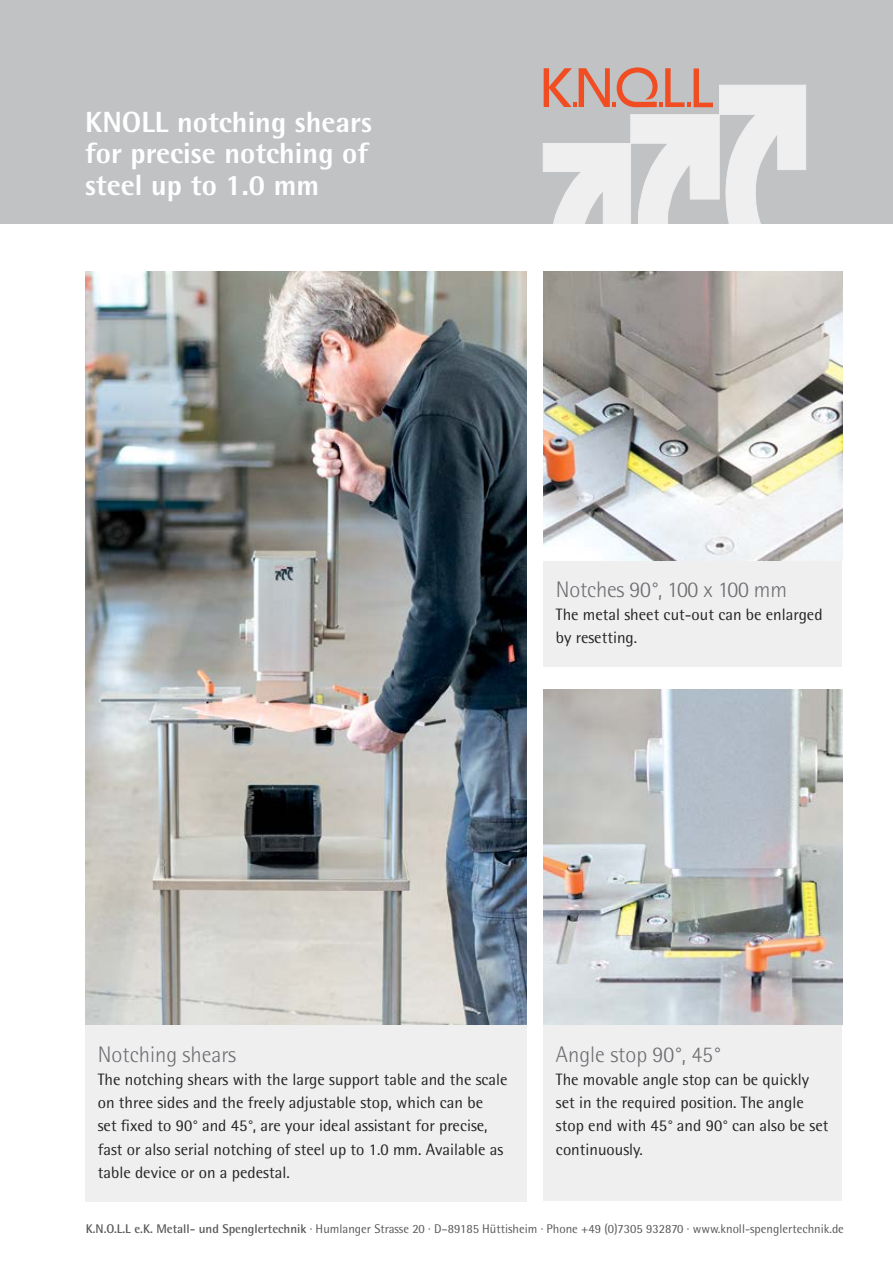
<style>
.page{position:relative;width:893px;height:1263px;background:#fff}
.page>*{position:absolute;margin:0;border:0;box-sizing:border-box;transform-origin:0 0}
.t1{font:800 29.25px/31.5px "Rotis Semi Sans Std";color:#fff}
.t2{font:300 22.5px "Rotis Semi Sans Std";color:#6d6e71}
.t3{font:16.5px/23.2px "Rotis Semi Sans Std";color:#242324}
.t4{font:12.6px "Rotis Semi Sans Std";color:#58585b}
.s1{font-weight:700}
</style>
<div class="page">
<div style="left:0;top:0;width:893px;height:242px;background:#c0c2c4"></div>
<svg style="left:543px;top:67px;width:299px;height:158px"></svg>
<div style="left:0;top:225px;width:893px;height:69px;background:#fff"></div>
<div style="left:85px;top:1015px;width:441px;height:186px;background:#efeff0"></div>
<div style="left:543px;top:1011px;width:299px;height:190px;background:#efeff0"></div>
<img style="left:543px;top:690px;width:299px;height:335px">
<img style="left:85px;top:272px;width:441px;height:753px">
<div style="left:543px;top:541px;width:299px;height:125px;background:#efeff0"></div>
<img style="left:543px;top:272px;width:299px;height:288px">
<h1 class="t1" style="left:85px;top:106px;width:288px">KNOLL notching shears for precise notching of steel up to 1.0 mm</h1>
<h2 class="t2" style="left:556px;top:576px;width:233px">Notches 90°, 100 x 100 mm</h2>
<p class="t3" style="left:556px;top:602px;width:268px">The metal sheet cut-out can be enlarged by resetting.</p>
<h2 class="t2" style="left:98px;top:1041px;width:140px">Notching shears</h2>
<p class="t3" style="left:98px;top:1067px;width:411px">The notching shears with the large support table and the scale on three sides and the freely adjustable stop, which can be<br>set fixed to 90° and 45°, are your ideal assistant for precise, fast or also serial notching of steel up to 1.0 mm. Available as table device or on a pedestal.</p>
<h2 class="t2" style="left:556px;top:1041px;width:166px">Angle stop 90°, 45°</h2>
<p class="t3" style="left:556px;top:1067px;width:274px">The movable angle stop can be quickly set in the required position. The angle stop end with 45° and 90° can also be set continuously.</p>
<p class="t4" style="left:86px;top:1222px;width:760px"><span class="s1">K.N.O.L.L e.K. Metall- und Spenglertechnik</span> · Humlanger Strasse 20 · D–89185 Hüttisheim · Phone +49 (0)7305 932870 · www.knoll-spenglertechnik.de</p>
</div>
